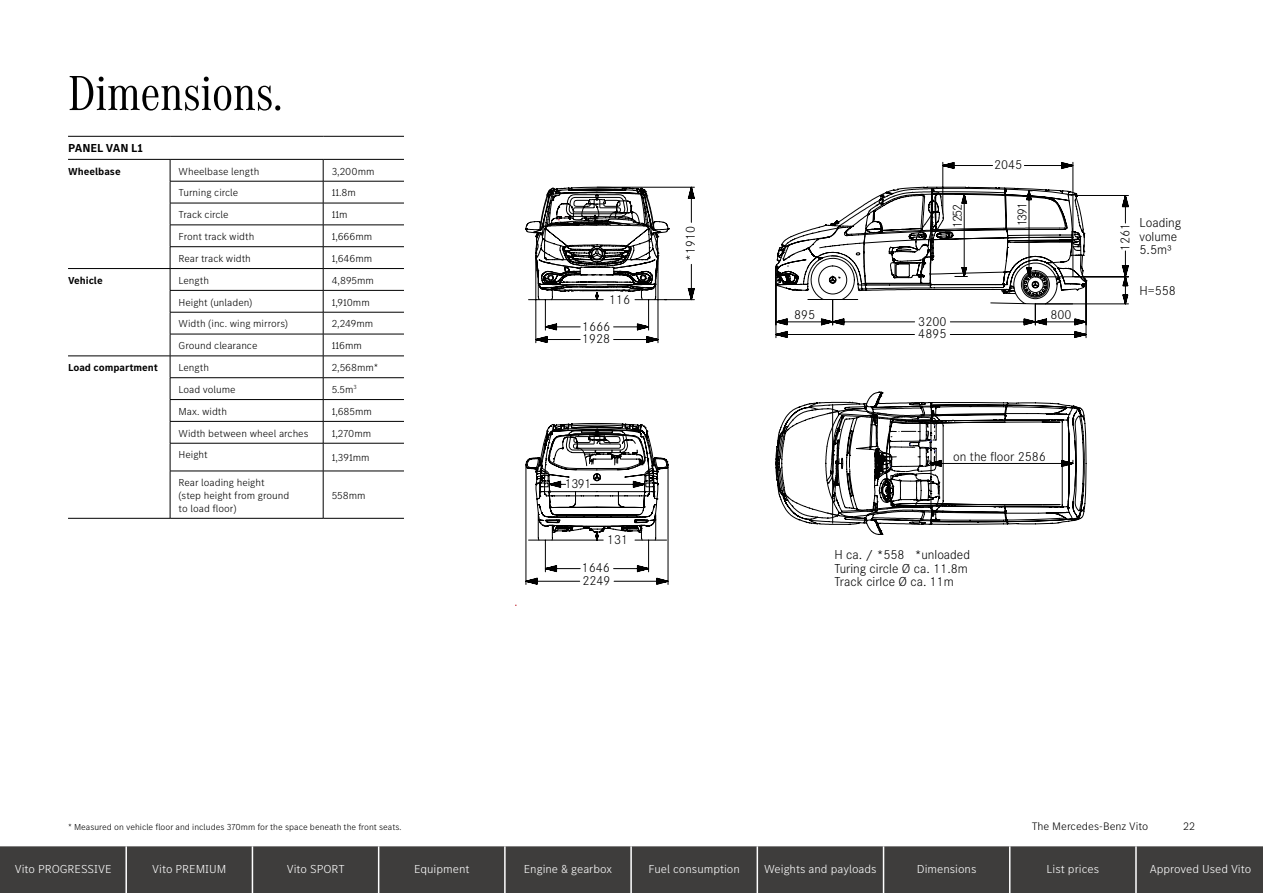
<style>
.page{position:relative;width:1263px;height:893px;background:#fff}
.page>*{position:absolute;margin:0;border:0;box-sizing:border-box;transform-origin:0 0}
.t1{font:51px "MB Corpo A Title Cond";color:#000}
.t2{font:300 13.5px/13.5px "Daimler CS";color:#040404}
.t3{font:300 12px "MB Corpo S Text";color:#fff}
.t4{font:700 12px "MB Corpo S Text";color:#000}
.t5{font:300 11.25px "MB Corpo S Text";color:#000}
.t6{font:300 10.5px/12.8px "MB Corpo S Text";color:#000}
.t7{font:700 10.5px "MB Corpo S Text";color:#000}
.t8{font:300 9px "MB Corpo S Text";color:#000}
</style>
<div class="page">
<svg style="left:775px;top:404px;width:312px;height:119px"></svg>
<svg style="left:942px;top:402px;width:131px;height:123px"></svg>
<svg style="left:807px;top:391px;width:135px;height:144px"></svg>
<svg style="left:1087px;top:195px;width:42px;height:110px"></svg>
<svg style="left:775px;top:161px;width:312px;height:178px"></svg>
<svg style="left:528px;top:186px;width:167px;height:237px"></svg>
<svg style="left:525px;top:423px;width:144px;height:162px"></svg>
<svg style="left:1125px;top:203px;width:1px;height:20px"></svg>
<svg style="left:68px;top:158px;width:336px;height:360px"></svg>
<hr style="left:68px;top:159px;width:102px;height:1px;background:#000">
<hr style="left:170px;top:159px;width:153px;height:1px;background:#000">
<hr style="left:323px;top:159px;width:81px;height:1px;background:#000">
<hr style="left:170px;top:181px;width:153px;height:1px;background:#000">
<hr style="left:323px;top:181px;width:81px;height:1px;background:#000">
<hr style="left:170px;top:203px;width:153px;height:1px;background:#000">
<hr style="left:323px;top:203px;width:81px;height:1px;background:#000">
<hr style="left:170px;top:225px;width:153px;height:1px;background:#000">
<hr style="left:323px;top:225px;width:81px;height:1px;background:#000">
<hr style="left:170px;top:246px;width:153px;height:1px;background:#000">
<hr style="left:323px;top:246px;width:81px;height:1px;background:#000">
<hr style="left:68px;top:268px;width:102px;height:1px;background:#000">
<hr style="left:170px;top:268px;width:153px;height:1px;background:#000">
<hr style="left:323px;top:268px;width:81px;height:1px;background:#000">
<hr style="left:170px;top:290px;width:153px;height:1px;background:#000">
<hr style="left:323px;top:290px;width:81px;height:1px;background:#000">
<hr style="left:170px;top:312px;width:153px;height:1px;background:#000">
<hr style="left:323px;top:312px;width:81px;height:1px;background:#000">
<hr style="left:170px;top:334px;width:153px;height:1px;background:#000">
<hr style="left:323px;top:334px;width:81px;height:1px;background:#000">
<hr style="left:68px;top:356px;width:102px;height:1px;background:#000">
<hr style="left:170px;top:356px;width:153px;height:1px;background:#000">
<hr style="left:323px;top:356px;width:81px;height:1px;background:#000">
<hr style="left:170px;top:377px;width:153px;height:1px;background:#000">
<hr style="left:323px;top:377px;width:81px;height:1px;background:#000">
<hr style="left:170px;top:399px;width:153px;height:1px;background:#000">
<hr style="left:323px;top:399px;width:81px;height:1px;background:#000">
<hr style="left:170px;top:421px;width:153px;height:1px;background:#000">
<hr style="left:323px;top:421px;width:81px;height:1px;background:#000">
<hr style="left:170px;top:443px;width:153px;height:1px;background:#000">
<hr style="left:323px;top:443px;width:81px;height:1px;background:#000">
<hr style="left:170px;top:471px;width:153px;height:1px;background:#000">
<hr style="left:323px;top:471px;width:81px;height:1px;background:#000">
<hr style="left:68px;top:518px;width:102px;height:1px;background:#000">
<hr style="left:170px;top:518px;width:153px;height:1px;background:#000">
<hr style="left:323px;top:518px;width:81px;height:1px;background:#000">
<svg style="left:170px;top:160px;width:1px;height:311px"></svg>
<svg style="left:323px;top:160px;width:1px;height:311px"></svg>
<hr style="left:170px;top:471px;width:1px;height:47px;background:#000">
<hr style="left:323px;top:471px;width:1px;height:47px;background:#000">
<hr style="left:68px;top:136px;width:102px;height:1px;background:#000">
<hr style="left:170px;top:136px;width:153px;height:1px;background:#000">
<hr style="left:323px;top:136px;width:81px;height:1px;background:#000">
<div style="left:0;top:846px;width:1263px;height:47px;background:#3e3d3c"></div>
<hr style="left:125px;top:846px;width:2px;height:47px;background:#fff">
<hr style="left:252px;top:846px;width:1px;height:47px;background:#fff">
<hr style="left:378px;top:846px;width:1px;height:47px;background:#fff">
<hr style="left:504px;top:846px;width:2px;height:47px;background:#fff">
<hr style="left:630px;top:846px;width:2px;height:47px;background:#fff">
<hr style="left:756px;top:846px;width:2px;height:47px;background:#fff">
<hr style="left:883px;top:846px;width:1px;height:47px;background:#fff">
<hr style="left:1009px;top:846px;width:1px;height:47px;background:#fff">
<hr style="left:1135px;top:846px;width:2px;height:47px;background:#fff">
<h1 class="t1" style="left:68px;top:60px;width:216px">Dimensions.</h1>
<p class="t4" style="left:68px;top:140px;width:76px">PANEL VAN L1</p>
<p class="t7" style="left:68px;top:164px;width:54px">Wheelbase</p>
<p class="t6" style="left:179px;top:164px;width:82px">Wheelbase length</p>
<p class="t6" style="left:332px;top:164px;width:44px">3,200mm</p>
<p class="t6" style="left:179px;top:186px;width:61px">Turning circle</p>
<p class="t6" style="left:332px;top:186px;width:26px">11.8m</p>
<p class="t6" style="left:179px;top:208px;width:52px">Track circle</p>
<p class="t6" style="left:332px;top:208px;width:17px">11m</p>
<p class="t6" style="left:179px;top:230px;width:77px">Front track width</p>
<p class="t6" style="left:332px;top:230px;width:42px">1,666mm</p>
<p class="t6" style="left:179px;top:252px;width:74px">Rear track width</p>
<p class="t6" style="left:332px;top:252px;width:42px">1,646mm</p>
<p class="t7" style="left:68px;top:273px;width:36px">Vehicle</p>
<p class="t6" style="left:179px;top:273px;width:32px">Length</p>
<p class="t6" style="left:332px;top:273px;width:44px">4,895mm</p>
<p class="t6" style="left:179px;top:295px;width:75px">Height (unladen)</p>
<p class="t6" style="left:332px;top:295px;width:40px">1,910mm</p>
<p class="t6" style="left:179px;top:317px;width:111px">Width (inc. wing mirrors)</p>
<p class="t6" style="left:332px;top:317px;width:43px">2,249mm</p>
<p class="t6" style="left:179px;top:339px;width:80px">Ground clearance</p>
<p class="t6" style="left:332px;top:339px;width:32px">116mm</p>
<p class="t7" style="left:68px;top:361px;width:92px">Load compartment</p>
<p class="t6" style="left:179px;top:361px;width:32px">Length</p>
<p class="t6" style="left:332px;top:361px;width:48px">2,568mm*</p>
<p class="t6" style="left:179px;top:383px;width:59px">Load volume</p>
<p class="t6" style="left:332px;top:383px;width:27px">5.5m<sup>3</sup></p>
<p class="t6" style="left:179px;top:404px;width:50px">Max. width</p>
<p class="t6" style="left:332px;top:404px;width:42px">1,685mm</p>
<p class="t6" style="left:179px;top:426px;width:131px">Width between wheel arches</p>
<p class="t6" style="left:332px;top:426px;width:41px">1,270mm</p>
<p class="t6" style="left:179px;top:448px;width:31px">Height</p>
<p class="t6" style="left:332px;top:451px;width:39px">1,391mm</p>
<p class="t6" style="left:179px;top:476px;width:112px">Rear loading height (step height from ground to load floor)</p>
<p class="t6" style="left:332px;top:489px;width:35px">558mm</p>
<p class="t2" style="left:582px;top:285px;width:50px;line-height:27.3px;text-indent:27px">116<br>1666</p>
<p class="t2" style="left:582px;top:331px;width:30px">1928</p>
<p class="t2" style="left:565px;top:476px;width:28px">1391</p>
<p class="t2" style="left:607px;top:532px;width:23px">131</p>
<p class="t2" style="left:582px;top:560px;width:30px">1646</p>
<p class="t2" style="left:583px;top:573px;width:30px">2249</p>
<p class="t2" style="left:683px;top:261px;width:36px;rotate:-90deg">*1910</p>
<p class="t2" style="left:794px;top:307px;width:23px">895</p>
<p class="t2" style="left:994px;top:157px;width:30px">2045</p>
<p class="t2" style="left:950px;top:228px;width:26px;rotate:-90deg">1252</p>
<p class="t2" style="left:1014px;top:226px;width:26px;rotate:-90deg">1391</p>
<p class="t2" style="left:918px;top:315px;width:30px;line-height:12.1px">3200<br>4895</p>
<p class="t2" style="left:1050px;top:307px;width:23px">800</p>
<p class="t2" style="left:953px;top:449px;width:94px">on the floor 2586</p>
<p class="t2" style="left:834px;top:547px;width:137px">H ca. / *558 *unloaded<br>Turing circle Ø ca. 11.8m<br>Track cirlce Ø ca. 11m</p>
<p class="t2" style="left:1117px;top:251px;width:30px;rotate:-90deg">1261</p>
<p class="t2" style="left:1139px;top:215px;width:43px">Loading volume<br>5.5m3</p>
<p class="t2" style="left:1139px;top:283px;width:38px">H=558</p>
<p class="t5" style="left:1032px;top:819px;width:118px">The Mercedes-Benz Vito</p>
<p class="t5" style="left:1183px;top:819px;width:13px">22</p>
<p class="t8" style="left:68px;top:821px;width:335px">* Measured on vehicle floor and includes 370mm for the space beneath the front seats.</p>
<p class="t3" style="left:15px;top:861px;width:98px">Vito PROGRESSIVE</p>
<p class="t3" style="left:152px;top:861px;width:76px">Vito PREMIUM</p>
<p class="t3" style="left:287px;top:861px;width:59px">Vito SPORT</p>
<p class="t3" style="left:414px;top:861px;width:57px">Equipment</p>
<p class="t3" style="left:524px;top:861px;width:90px">Engine &amp; gearbox</p>
<p class="t3" style="left:648px;top:861px;width:93px">Fuel consumption</p>
<p class="t3" style="left:764px;top:861px;width:114px">Weights and payloads</p>
<p class="t3" style="left:917px;top:861px;width:61px">Dimensions</p>
<p class="t3" style="left:1047px;top:861px;width:54px">List prices</p>
<p class="t3" style="left:1150px;top:861px;width:103px">Approved Used Vito</p>
</div>
